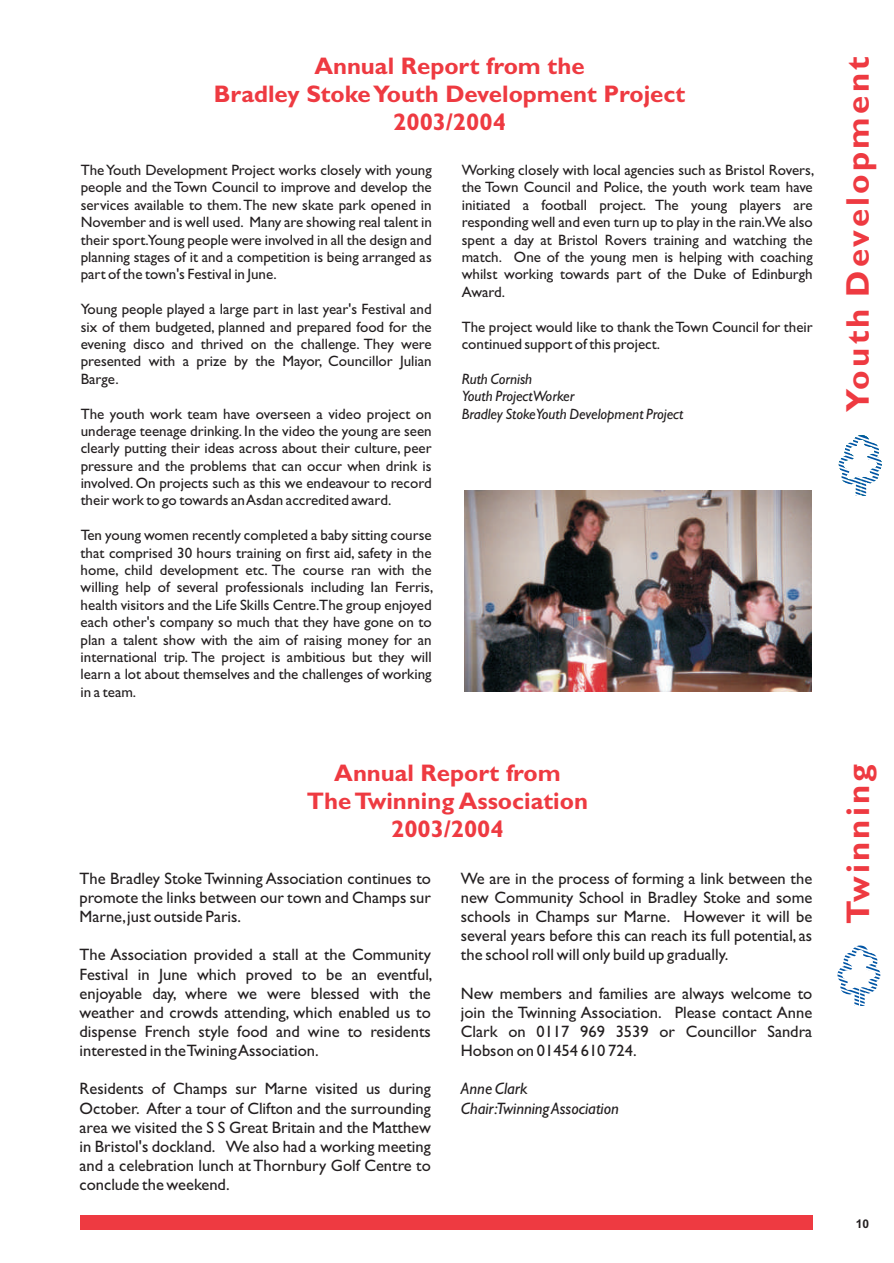
<style>
.page{position:relative;width:894px;height:1263px;background:#fff}
.page>*{position:absolute;margin:0;border:0;box-sizing:border-box;transform-origin:0 0}
.t1{font:700 32.85px "Gill Sans";letter-spacing:.1em;color:#ee3a41}
.t2{font:700 24px/27.9px "Gill Sans";color:#ee3a41;text-align:center}
.t3{font:16.5px/19.2px "Gill Sans";color:#231f20}
.t4{font:italic 16.5px "Gill Sans";color:#231f20}
.t5{font:15px/17.4px "Gill Sans";color:#231f20}
.t6{font:italic 15px/17.4px "Gill Sans";color:#231f20}
.t7{font:700 12px "Arial";color:#231f20}
</style>
<div class="page">
<div style="left:80px;top:1215px;width:733px;height:15px;background:#ee3a41"></div>
<svg style="left:837px;top:945px;width:44px;height:61px"></svg>
<svg style="left:838px;top:435px;width:44px;height:61px"></svg>
<img style="left:464px;top:490px;width:348px;height:201px">
<h2 class="t2" style="left:214px;top:55px;width:473px">Annual Report from the<br>Bradley Stoke Youth Development Project<br>2003/2004</h2>
<h1 class="t1" style="left:846px;top:412px;width:356px;rotate:-90deg">Youth Development</h1>
<p class="t5" style="left:81px;top:163px;width:353px">The Youth Development Project works closely with young</p>
<p class="t5" style="left:462px;top:163px;width:354px">Working closely with local agencies such as Bristol Rovers,</p>
<p class="t5" style="left:81px;top:180px;width:353px">people and the Town Council to improve and develop the</p>
<p class="t5" style="left:462px;top:180px;width:353px">the Town Council and Police, the youth work team have</p>
<p class="t5" style="left:81px;top:198px;width:352px">services available to them.The new skate park opened in</p>
<p class="t5" style="left:462px;top:198px;width:353px">initiated a football project. The young players are</p>
<p class="t5" style="left:81px;top:215px;width:353px">November and is well used. Many are showing real talent in</p>
<p class="t5" style="left:462px;top:215px;width:353px">responding well and even turn up to play in the rain.We also</p>
<p class="t5" style="left:81px;top:232px;width:352px">their sport.Young people were involved in all the design and</p>
<p class="t5" style="left:462px;top:232px;width:353px">spent a day at Bristol Rovers training and watching the</p>
<p class="t5" style="left:81px;top:250px;width:353px">planning stages of it and a competition is being arranged as</p>
<p class="t5" style="left:462px;top:250px;width:353px">match. One of the young men is helping with coaching</p>
<p class="t5" style="left:81px;top:267px;width:198px">part of the town's Festival in June.</p>
<p class="t5" style="left:462px;top:267px;width:353px">whilst working towards part of the Duke of Edinburgh<br>Award.</p>
<p class="t5" style="left:81px;top:302px;width:353px">Young people played a large part in last year's Festival and six of them budgeted, planned and prepared food for the</p>
<p class="t5" style="left:462px;top:319px;width:353px">The project would like to thank the Town Council for their</p>
<p class="t5" style="left:81px;top:337px;width:353px">evening disco and thrived on the challenge. They were</p>
<p class="t5" style="left:462px;top:337px;width:200px">continued support of this project.</p>
<p class="t5" style="left:81px;top:354px;width:353px">presented with a prize by the Mayor, Councillor Julian<br>Barge.</p>
<p class="t6" style="left:462px;top:372px;width:114px">Ruth Cornish<br>Youth Project Worker</p>
<p class="t5" style="left:81px;top:406px;width:353px">The youth work team have overseen a video project on</p>
<p class="t6" style="left:462px;top:406px;width:223px">Bradley StokeYouth Development Project</p>
<p class="t5" style="left:81px;top:424px;width:353px;text-align:justify">underage teenage drinking. In the video the young are seen clearly putting their ideas across about their culture, peer pressure and the problems that can occur when drink is involved. On projects such as this we endeavour to record their work to go towards an Asdan accredited award.</p>
<p class="t5" style="left:81px;top:528px;width:354px;text-align:justify">Ten young women recently completed a baby sitting course that comprised 30 hours training on first aid, safety in the home, child development etc. The course ran with the willing help of several professionals including Ian Ferris, health visitors and the Life Skills Centre.The group enjoyed each other's company so much that they have gone on to plan a talent show with the aim of raising money for an international trip. The project is ambitious but they will learn a lot about themselves and the challenges of working in a team.</p>
<h2 class="t2" style="left:307px;top:762px;width:283px">Annual Report from<br>The Twinning Association<br>2003/2004</h2>
<p class="t3" style="left:80px;top:871px;width:353px">The Bradley Stoke Twinning Association continues to</p>
<p class="t3" style="left:461px;top:871px;width:353px">We are in the process of forming a link between the</p>
<p class="t3" style="left:80px;top:890px;width:353px">promote the links between our town and Champs sur</p>
<p class="t3" style="left:461px;top:890px;width:353px">new Community School in Bradley Stoke and some</p>
<p class="t3" style="left:80px;top:909px;width:163px">Marne,just outside Paris.</p>
<p class="t3" style="left:461px;top:909px;width:353px">schools in Champs sur Marne. However it will be several years before this can reach its full potential, as</p>
<p class="t3" style="left:80px;top:947px;width:353px">The Association provided a stall at the Community</p>
<p class="t3" style="left:461px;top:947px;width:269px">the school roll will only build up gradually.</p>
<p class="t3" style="left:80px;top:966px;width:354px">Festival in June which proved to be an eventful, enjoyable day, where we were blessed with the</p>
<p class="t3" style="left:461px;top:985px;width:353px">New members and families are always welcome to</p>
<p class="t3" style="left:80px;top:1004px;width:353px">weather and crowds attending, which enabled us to</p>
<p class="t3" style="left:461px;top:1004px;width:353px">join the Twinning Association. Please contact Anne</p>
<p class="t3" style="left:80px;top:1024px;width:353px">dispense French style food and wine to residents</p>
<p class="t3" style="left:461px;top:1024px;width:353px">Clark on 0117 969 3539 or Councillor Sandra</p>
<p class="t3" style="left:80px;top:1043px;width:241px">interested in the Twining Association.</p>
<p class="t3" style="left:461px;top:1043px;width:177px">Hobson on 01454 610 724.</p>
<p class="t3" style="left:80px;top:1081px;width:353px">Residents of Champs sur Marne visited us during</p>
<p class="t4" style="left:461px;top:1083px;width:68px">Anne Clark</p>
<p class="t3" style="left:80px;top:1100px;width:353px">October. After a tour of Clifton and the surrounding</p>
<p class="t4" style="left:461px;top:1102px;width:159px">Chair:Twinning Association</p>
<p class="t3" style="left:80px;top:1119px;width:353px;text-align:justify">area we visited the S S Great Britain and the Matthew in Bristol's dockland. We also had a working meeting and a celebration lunch at Thornbury Golf Centre to conclude the weekend.</p>
<h1 class="t1" style="left:846px;top:924px;width:161px;rotate:-90deg">Twinning</h1>
<p class="t7" style="left:856px;top:1220px;width:15px">10</p>
</div>
